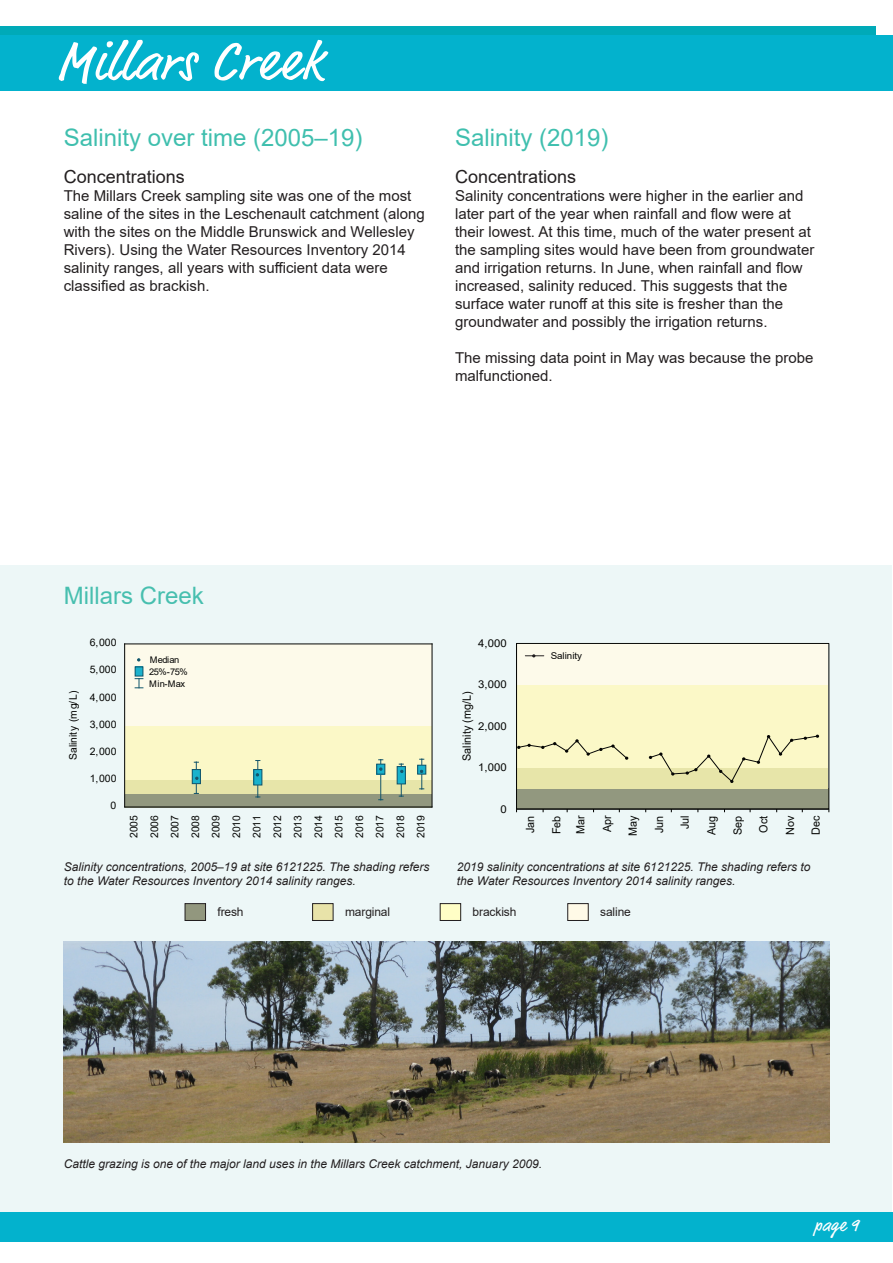
<style>
.page{position:relative;width:893px;height:1263px;background:#fff}
.page>*{position:absolute;margin:0;border:0;box-sizing:border-box;transform-origin:0 0}
.t1{font:54px "Market Web";letter-spacing:.035em;color:#fff}
.heading1{font:24px "Arial";color:#3fbfae}
.body_copy{font:24px "Arial";color:#47bfaf}
.sub-heading{font:18px "Arial";color:#231f20}
.t2{font:18px "Market Web";color:#fff}
.body_copy-2{font:15px/18px "Arial";color:#231f20}
.t3{font:italic 12px/14.4px "Arial";color:#231f20}
.t4{font:12px "Arial";letter-spacing:-.01em;color:#231f20}
.t5{font:11.4px/24px "Arial";color:#040503;scale:.95 1}
.t6{font:10.8px "Arial";letter-spacing:.005em;color:#040503;scale:1.05 1}
.t7{font:10.5px/20.5px "Arial";color:#040503;text-align:justify}
.t8{font:10.35px "Arial";color:#040503}
.t9{font:9.3px "Arial";color:#050504;scale:1.05 1}
.t10{font:9.15px/11.7px "Arial";letter-spacing:-.055em;color:#050504}
</style>
<div class="page">
<div style="left:0;top:27px;width:875px;height:64px;background:#00aab8"></div>
<div style="left:0;top:35px;width:893px;height:56px;background:#03b2cd"></div>
<div style="left:0;top:1212px;width:893px;height:30px;background:#03b2cd"></div>
<div style="left:0;top:566px;width:891px;height:646px;background:#edf7f7"></div>
<div style="left:125px;top:794px;width:307px;height:13px;background:#92987f"></div>
<div style="left:125px;top:779px;width:307px;height:15px;background:#e7e5a9"></div>
<div style="left:125px;top:725px;width:307px;height:54px;background:#fbf8c7"></div>
<div style="left:125px;top:644px;width:307px;height:82px;background:#fdfaea"></div>
<div style="left:135px;top:667px;width:8px;height:9px;background:#1cb2cc"></div>
<div style="left:135px;top:666px;width:8px;height:10px;border:1px solid #10566b"></div>
<svg style="left:135px;top:678px;width:8px;height:10px"></svg>
<hr style="left:196px;top:762px;width:1px;height:31px;background:#14556a">
<svg style="left:192px;top:769px;width:8px;height:15px"></svg>
<div style="left:192px;top:769px;width:9px;height:15px;border:1px solid #14556a"></div>
<hr style="left:257px;top:760px;width:1px;height:37px;background:#14556a">
<svg style="left:254px;top:769px;width:8px;height:16px"></svg>
<div style="left:253px;top:769px;width:9px;height:16px;border:1px solid #14556a"></div>
<hr style="left:380px;top:760px;width:1px;height:40px;background:#14556a">
<svg style="left:377px;top:764px;width:8px;height:10px"></svg>
<div style="left:376px;top:764px;width:9px;height:10px;border:1px solid #14556a"></div>
<hr style="left:401px;top:764px;width:1px;height:32px;background:#14556a">
<div style="left:397px;top:766px;width:8px;height:18px;background:#19b2cc"></div>
<div style="left:397px;top:766px;width:9px;height:18px;border:1px solid #14556a"></div>
<svg style="left:399px;top:764px;width:4px;height:9px"></svg>
<hr style="left:421px;top:759px;width:1px;height:30px;background:#14556a">
<svg style="left:418px;top:765px;width:8px;height:9px"></svg>
<div style="left:417px;top:765px;width:9px;height:9px;border:1px solid #14556a"></div>
<hr style="left:125px;top:807px;width:307px;height:1px;background:#040503">
<hr style="left:125px;top:643px;width:307px;height:1px;background:#040503">
<hr style="left:124px;top:644px;width:1px;height:163px;background:#040503">
<hr style="left:432px;top:644px;width:1px;height:163px;background:#040503">
<div style="left:517px;top:788px;width:312px;height:20px;background:#92987f"></div>
<div style="left:516px;top:768px;width:312px;height:20px;background:#e7e5a9"></div>
<div style="left:516px;top:685px;width:312px;height:83px;background:#fbf8c7"></div>
<div style="left:516px;top:643px;width:312px;height:42px;background:#fdfaea"></div>
<svg style="left:525px;top:654px;width:19px;height:3px"></svg>
<div style="left:516px;top:643px;width:313px;height:166px;border:1px solid #040503"></div>
<hr style="left:516px;top:809px;width:313px;height:1px;background:#040503">
<svg style="left:517px;top:735px;width:302px;height:48px"></svg>
<img style="left:64px;top:942px;width:765px;height:200px">
<div style="left:568px;top:903px;width:20px;height:17px;background:#fffae7"></div>
<div style="left:567px;top:903px;width:22px;height:18px;border:1px solid #231f20"></div>
<div style="left:440px;top:903px;width:21px;height:17px;background:#fffec6"></div>
<div style="left:440px;top:903px;width:21px;height:18px;border:1px solid #231f20"></div>
<div style="left:313px;top:903px;width:20px;height:17px;background:#e8e3a9"></div>
<div style="left:312px;top:903px;width:21px;height:18px;border:1px solid #231f20"></div>
<div style="left:185px;top:903px;width:21px;height:17px;background:#92977e"></div>
<div style="left:185px;top:903px;width:21px;height:18px;border:1px solid #231f20"></div>
<p class="t1" style="left:57px;top:30px;width:267px">Millars Creek</p>
<p class="heading1" style="left:64px;top:121px;width:300px">Salinity over time (2005–19)</p>
<p class="heading1" style="left:455px;top:121px;width:155px">Salinity (2019)</p>
<p class="sub-heading" style="left:64px;top:164px;width:123px">Concentrations</p>
<p class="body_copy-2" style="left:64px;top:187px;width:363px">The Millars Creek sampling site was one of the most saline of the sites in the Leschenault catchment (along with the sites on the Middle Brunswick and Wellesley Rivers). Using the Water Resources Inventory 2014 salinity ranges, all years with sufficient data were classified as brackish.</p>
<p class="sub-heading" style="left:455px;top:164px;width:123px">Concentrations</p>
<p class="body_copy-2" style="left:455px;top:187px;width:361px">Salinity concentrations were higher in the earlier and later part of the year when rainfall and flow were at their lowest. At this time, much of the water present at the sampling sites would have been from groundwater and irrigation returns. In June, when rainfall and flow increased, salinity reduced. This suggests that the surface water runoff at this site is fresher than the groundwater and possibly the irrigation returns.</p>
<p class="body_copy-2" style="left:455px;top:349px;width:360px">The missing data point in May was because the probe malfunctioned.</p>
<p class="body_copy" style="left:64px;top:579px;width:141px">Millars Creek</p>
<p class="t7" style="left:63px;top:760px;width:70px;rotate:-90deg">Salinity (mg/L)</p>
<p class="t8" style="left:90px;top:635px;width:28px">6,000</p>
<p class="t8" style="left:90px;top:663px;width:28px">5,000</p>
<p class="t8" style="left:90px;top:690px;width:28px">4,000</p>
<p class="t8" style="left:90px;top:717px;width:28px">3,000</p>
<p class="t8" style="left:90px;top:744px;width:28px">2,000</p>
<p class="t8" style="left:90px;top:771px;width:28px">1,000</p>
<p class="t8" style="left:111px;top:798px;width:7px">0</p>
<p class="t10" style="left:149px;top:654px;width:40px">Median<br>25%-75%<br>Min-Max</p>
<p class="t7" style="left:124px;top:838px;width:24px;rotate:-90deg">2005<br>2006<br>2007<br>2008<br>2009<br>2010<br>2011<br>2012<br>2013<br>2014<br>2015<br>2016<br>2017<br>2018<br>2019</p>
<p class="t3" style="left:64px;top:859px;width:367px">Salinity concentrations, 2005–19 at site 6121225. The shading refers to the Water Resources Inventory 2014 salinity ranges.</p>
<p class="t6" style="left:478px;top:636px;width:29px">4,000</p>
<p class="t6" style="left:478px;top:677px;width:29px">3,000</p>
<p class="t5" style="left:455px;top:761px;width:74px;rotate:-90deg">Salinity (mg/L)</p>
<p class="t6" style="left:478px;top:718px;width:29px">2,000</p>
<p class="t6" style="left:478px;top:760px;width:29px">1,000</p>
<p class="t6" style="left:500px;top:801px;width:8px">0</p>
<p class="t9" style="left:551px;top:649px;width:32px">Salinity</p>
<p class="t5" style="left:518px;top:833px;width:20px;rotate:-90deg">Jan</p>
<p class="t5" style="left:544px;top:834px;width:21px;rotate:-90deg">Feb<br>Mar</p>
<p class="t5" style="left:595px;top:832px;width:19px;rotate:-90deg">Apr</p>
<p class="t5" style="left:621px;top:836px;width:23px;rotate:-90deg">May</p>
<p class="t5" style="left:647px;top:833px;width:20px;rotate:-90deg">Jun</p>
<p class="t5" style="left:673px;top:829px;width:16px;rotate:-90deg">Jul</p>
<p class="t5" style="left:699px;top:835px;width:22px;rotate:-90deg">Aug</p>
<p class="t5" style="left:726px;top:835px;width:22px;rotate:-90deg">Sep</p>
<p class="t5" style="left:751px;top:832px;width:19px;rotate:-90deg">Oct</p>
<p class="t5" style="left:778px;top:835px;width:22px;rotate:-90deg">Nov</p>
<p class="t5" style="left:804px;top:835px;width:22px;rotate:-90deg">Dec</p>
<p class="t3" style="left:457px;top:859px;width:355px">2019 salinity concentrations at site 6121225. The shading refers to the Water Resources Inventory 2014 salinity ranges.</p>
<p class="t4" style="left:217px;top:904px;width:28px">fresh</p>
<p class="t4" style="left:345px;top:904px;width:47px">marginal</p>
<p class="t4" style="left:473px;top:904px;width:45px">brackish</p>
<p class="t4" style="left:600px;top:904px;width:32px">saline</p>
<p class="t3" style="left:64px;top:1157px;width:480px">Cattle grazing is one of the major land uses in the Millars Creek catchment, January 2009.</p>
<p class="t2" style="left:814px;top:1215px;width:46px">page 9</p>
</div>
